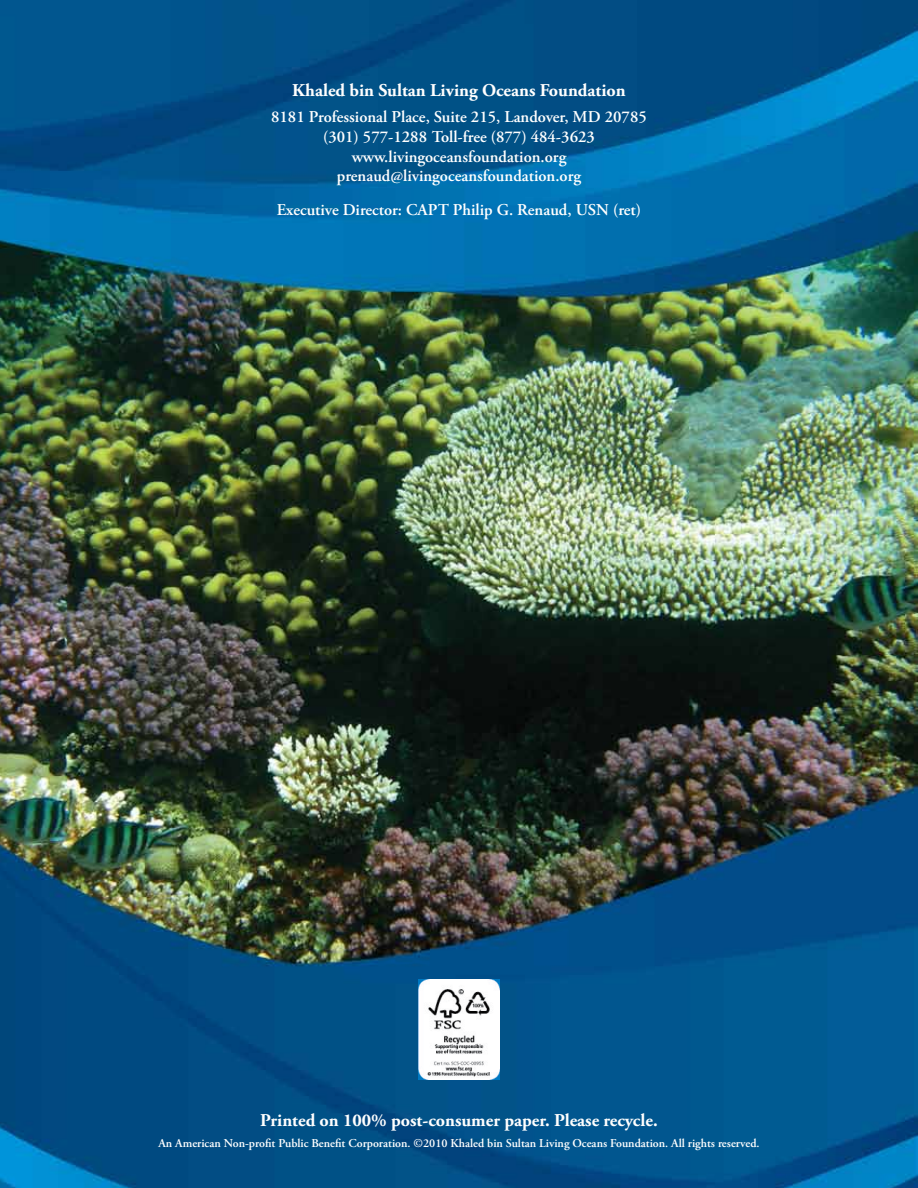
<style>
.page{position:relative;width:918px;height:1188px;background:#fff}
.page>*{position:absolute;margin:0;border:0;box-sizing:border-box;transform-origin:0 0}
.t1{font:700 18px "Adobe Garamond Pro";color:#fff}
.t2{font:600 16.5px/19.8px "Adobe Garamond Pro";color:#fff;text-align:center}
.t3{font:600 12px "Adobe Garamond Pro";color:#fff}
</style>
<div class="page">
<img style="left:0;top:0;width:918px;height:1188px">
<img style="left:418px;top:980px;width:82px;height:100px">
<p class="t1" style="left:292px;top:79px;width:335px">Khaled bin Sultan Living Oceans Foundation</p>
<p class="t2" style="left:271px;top:107px;width:377px">8181 Professional Place, Suite 215, Landover, MD 20785 (301) 577-1288 Toll-free (877) 484-3623 www.livingoceansfoundation.org prenaud@livingoceansfoundation.org</p>
<p class="t2" style="left:277px;top:200px;width:366px">Executive Director: CAPT Philip G. Renaud, USN (ret)</p>
<p class="t1" style="left:260px;top:1110px;width:399px">Printed on 100% post-consumer paper. Please recycle.</p>
<p class="t3" style="left:158px;top:1136px;width:603px">An American Non-profit Public Benefit Corporation. ©2010 Khaled bin Sultan Living Oceans Foundation. All rights reserved.</p>
</div>
